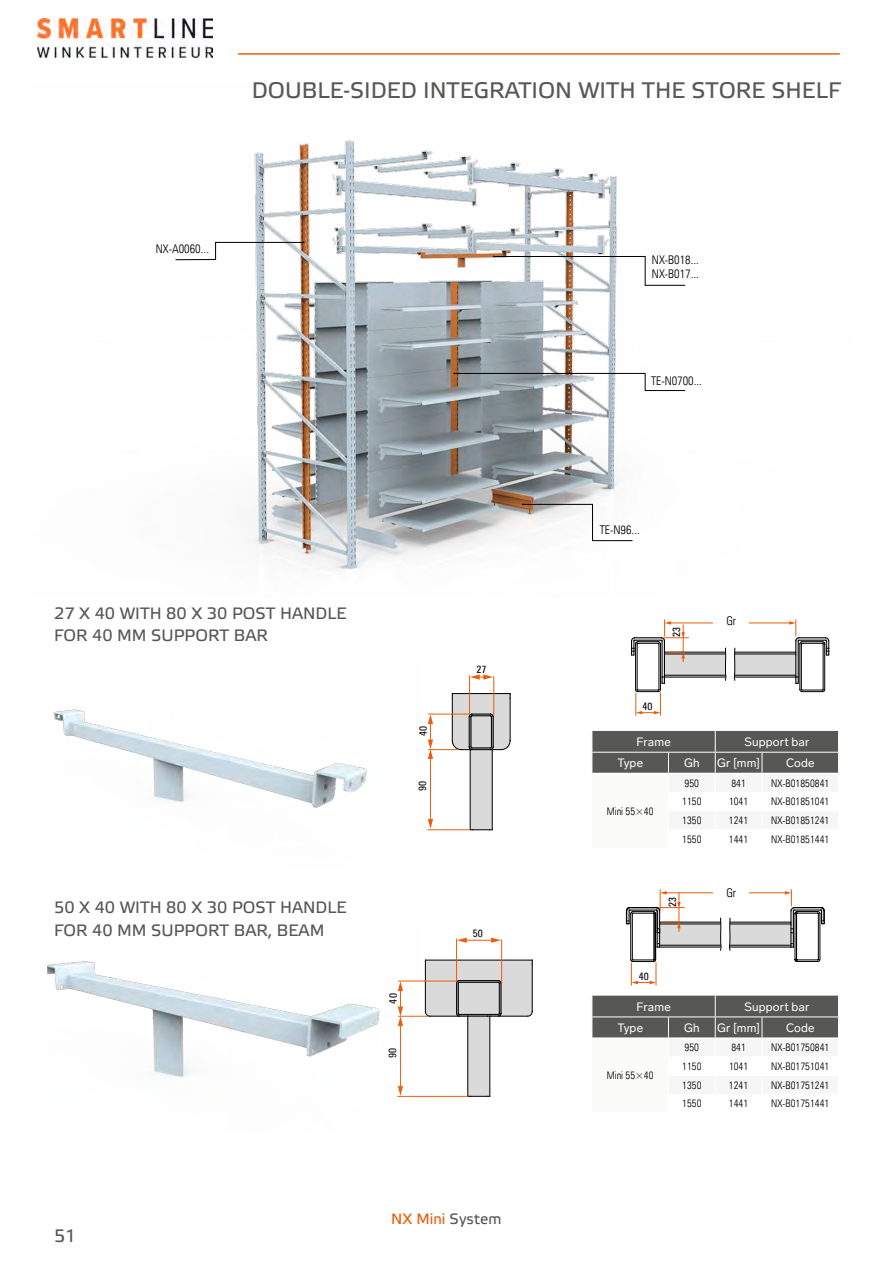
<style>
.page{position:relative;width:893px;height:1263px;background:#fff}
.page>*{position:absolute;margin:0;border:0;box-sizing:border-box;transform-origin:0 0}
.t1{font:22.5px "Etelka Text";color:#575756}
.t2{font:18px "Etelka Text";color:#575756}
.t3{font:16.5px/22.5px "Etelka Text";color:#575756}
.t4{font:15px "Etelka Text";color:#eb5d0b}
.t5{font:15px "Zurich Cn EU";color:#000}
.t6{font:12px "Lab Grotesque";letter-spacing:.015em;color:#fff}
.t7{font:12px/13.5px "Zurich Lt Cn EU";color:#000}
.t8{font:10.5px "Zurich Lt Cn EU";color:#000}
.t9{font:10.5px "Zurich Cn EU";color:#000}
.s1{color:#575756}
</style>
<div class="page">
<hr style="left:238px;top:53px;width:602px;height:2px;background:#eb5d0b">
<svg style="left:734px;top:620px;width:96px;height:72px"></svg>
<svg style="left:631px;top:620px;width:95px;height:95px"></svg>
<svg style="left:425px;top:960px;width:108px;height:137px"></svg>
<svg style="left:457px;top:937px;width:44px;height:6px"></svg>
<hr style="left:501px;top:940px;width:1px;height:43px;background:#eb5d0b">
<hr style="left:456px;top:939px;width:1px;height:43px;background:#eb5d0b">
<hr style="left:398px;top:1016px;width:30px;height:1px;background:#eb5d0b">
<hr style="left:398px;top:981px;width:59px;height:1px;background:#eb5d0b">
<hr style="left:398px;top:1096px;width:70px;height:1px;background:#eb5d0b">
<svg style="left:729px;top:890px;width:96px;height:72px"></svg>
<svg style="left:625px;top:890px;width:96px;height:95px"></svg>
<svg style="left:452px;top:693px;width:59px;height:138px"></svg>
<svg style="left:470px;top:674px;width:23px;height:6px"></svg>
<hr style="left:493px;top:676px;width:1px;height:40px;background:#eb5d0b">
<hr style="left:469px;top:676px;width:1px;height:39px;background:#eb5d0b">
<hr style="left:428px;top:749px;width:30px;height:1px;background:#eb5d0b">
<hr style="left:428px;top:714px;width:41px;height:1px;background:#eb5d0b">
<hr style="left:428px;top:829px;width:41px;height:1px;background:#eb5d0b">
<hr style="left:430px;top:757px;width:1px;height:64px;background:#eb5d0b">
<svg style="left:428px;top:714px;width:5px;height:45px"></svg>
<svg style="left:428px;top:819px;width:5px;height:10px"></svg>
<img style="left:175px;top:140px;width:511px;height:430px">
<img style="left:53px;top:709px;width:314px;height:99px">
<img style="left:47px;top:961px;width:375px;height:136px">
<div style="left:592px;top:996px;width:247px;height:41px;background:#575756"></div>
<hr style="left:592px;top:1016px;width:76px;height:1px;background:#fff">
<hr style="left:668px;top:1016px;width:47px;height:1px;background:#fff">
<hr style="left:715px;top:1016px;width:47px;height:1px;background:#fff">
<hr style="left:762px;top:1016px;width:77px;height:1px;background:#fff">
<div style="left:592px;top:731px;width:247px;height:42px;background:#575756"></div>
<hr style="left:592px;top:752px;width:76px;height:1px;background:#fff">
<hr style="left:668px;top:752px;width:47px;height:1px;background:#fff">
<hr style="left:715px;top:752px;width:47px;height:1px;background:#fff">
<hr style="left:762px;top:752px;width:77px;height:1px;background:#fff">
<svg style="left:175px;top:242px;width:129px;height:18px"></svg>
<svg style="left:493px;top:256px;width:192px;height:30px"></svg>
<svg style="left:453px;top:373px;width:232px;height:18px"></svg>
<svg style="left:522px;top:504px;width:111px;height:37px"></svg>
<div style="left:714px;top:590px;width:35px;height:41px;background:#fff"></div>
<div style="left:714px;top:862px;width:35px;height:41px;background:#fff"></div>
<img style="left:37px;top:18px;width:175px;height:39px">
<h1 class="t1" style="left:252px;top:76px;width:591px">DOUBLE-SIDED INTEGRATION WITH THE STORE SHELF</h1>
<p class="t7" style="left:156px;top:242px;width:55px">NX-A0060...</p>
<p class="t7" style="left:652px;top:253px;width:49px">NX-B018...<br>NX-B017...</p>
<p class="t7" style="left:651px;top:373px;width:52px">TE-N0700...</p>
<p class="t7" style="left:600px;top:523px;width:41px">TE-N96...</p>
<h3 class="t3" style="left:54px;top:602px;width:294px">27 X 40 WITH 80 X 30 POST HANDLE<br>FOR 40 MM SUPPORT BAR</h3>
<p class="t9" style="left:417px;top:736px;width:12px;rotate:-90deg">40</p>
<p class="t9" style="left:416px;top:791px;width:12px;rotate:-90deg">90</p>
<h3 class="t3" style="left:54px;top:897px;width:294px">50 X 40 WITH 80 X 30 POST HANDLE<br>FOR 40 MM SUPPORT BAR, BEAM</h3>
<p class="t9" style="left:387px;top:1003px;width:12px;rotate:-90deg">40</p>
<p class="t9" style="left:386px;top:1058px;width:12px;rotate:-90deg">90</p>
<p class="t9" style="left:477px;top:663px;width:12px">27</p>
<p class="t9" style="left:473px;top:926px;width:12px">50</p>
<h2 class="t2" style="left:54px;top:1225px;width:24px">51</h2>
<h3 class="t4" style="left:391px;top:1210px;width:112px">NX Mini <span class="s1">System</span></h3>
<p class="t9" style="left:670px;top:637px;width:12px;rotate:-90deg">23</p>
<p class="t9" style="left:642px;top:700px;width:12px">40</p>
<h3 class="t5" style="left:725px;top:605px;width:14px">Gr</h3>
<p class="t7" style="left:727px;top:614px;width:11px">Gr</p>
<p class="t6" style="left:636px;top:735px;width:36px">Frame</p>
<p class="t6" style="left:744px;top:735px;width:66px">Support bar</p>
<p class="t6" style="left:617px;top:756px;width:27px">Type</p>
<p class="t6" style="left:684px;top:756px;width:17px">Gh</p>
<p class="t6" style="left:717px;top:756px;width:45px">Gr [mm]</p>
<p class="t6" style="left:786px;top:756px;width:30px">Code</p>
<p class="t8" style="left:607px;top:804px;width:48px">Mini 55×40</p>
<p class="t8" style="left:685px;top:776px;width:16px">950</p>
<p class="t8" style="left:731px;top:776px;width:16px">841</p>
<p class="t8" style="left:771px;top:776px;width:60px">NX-B01850841</p>
<p class="t8" style="left:682px;top:795px;width:21px">1150</p>
<p class="t8" style="left:729px;top:795px;width:21px">1041</p>
<p class="t8" style="left:771px;top:795px;width:60px">NX-B01851041</p>
<p class="t8" style="left:682px;top:814px;width:21px">1350</p>
<p class="t8" style="left:729px;top:814px;width:21px">1241</p>
<p class="t8" style="left:771px;top:814px;width:60px">NX-B01851241</p>
<p class="t8" style="left:682px;top:833px;width:21px">1550</p>
<p class="t8" style="left:729px;top:833px;width:21px">1441</p>
<p class="t8" style="left:771px;top:833px;width:60px">NX-B01851441</p>
<p class="t9" style="left:666px;top:907px;width:12px;rotate:-90deg">23</p>
<p class="t9" style="left:639px;top:969px;width:12px">40</p>
<h3 class="t5" style="left:720px;top:874px;width:14px">Gr</h3>
<p class="t7" style="left:727px;top:886px;width:11px">Gr</p>
<p class="t6" style="left:636px;top:999px;width:36px">Frame</p>
<p class="t6" style="left:744px;top:999px;width:66px">Support bar</p>
<p class="t6" style="left:617px;top:1020px;width:27px">Type</p>
<p class="t6" style="left:684px;top:1020px;width:17px">Gh</p>
<p class="t6" style="left:717px;top:1020px;width:45px">Gr [mm]</p>
<p class="t6" style="left:786px;top:1020px;width:30px">Code</p>
<p class="t8" style="left:607px;top:1069px;width:48px">Mini 55×40</p>
<p class="t8" style="left:685px;top:1041px;width:16px">950</p>
<p class="t8" style="left:731px;top:1041px;width:16px">841</p>
<p class="t8" style="left:771px;top:1041px;width:60px">NX-B01750841</p>
<p class="t8" style="left:682px;top:1060px;width:21px">1150</p>
<p class="t8" style="left:729px;top:1060px;width:21px">1041</p>
<p class="t8" style="left:771px;top:1060px;width:60px">NX-B01751041</p>
<p class="t8" style="left:682px;top:1078px;width:21px">1350</p>
<p class="t8" style="left:729px;top:1078px;width:21px">1241</p>
<p class="t8" style="left:771px;top:1078px;width:60px">NX-B01751241</p>
<p class="t8" style="left:682px;top:1097px;width:21px">1550</p>
<p class="t8" style="left:729px;top:1097px;width:21px">1441</p>
<p class="t8" style="left:771px;top:1097px;width:60px">NX-B01751441</p>
</div>
